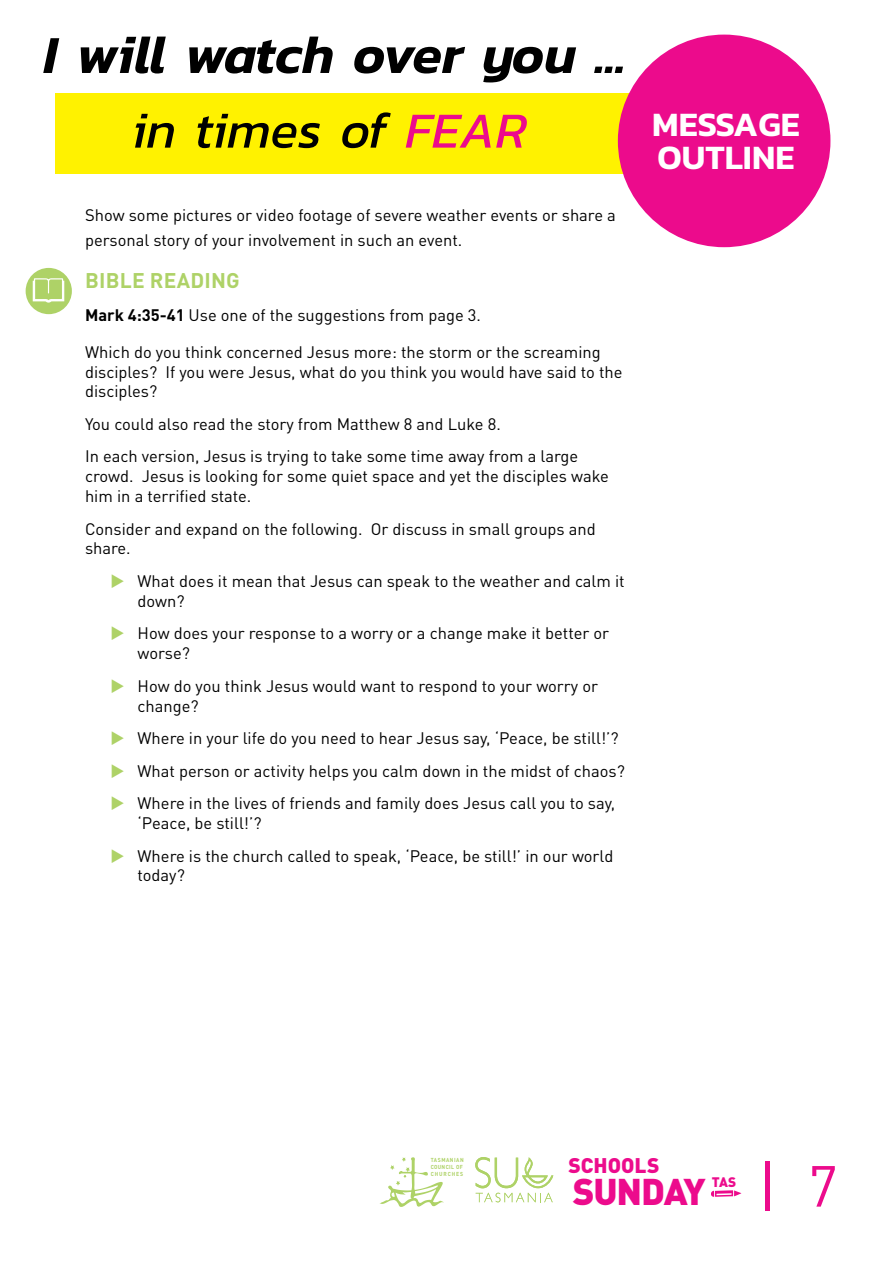
<style>
.page{position:relative;width:893px;height:1263px;background:#fff}
.page>*{position:absolute;margin:0;border:0;box-sizing:border-box;transform-origin:0 0}
.t1{font:57px "DIN Pro";color:#ec0b8c}
.t2{font:italic 600 54px "Kanit";letter-spacing:-.025em;color:#000}
.t3{font:italic 51px "Kanit";color:#000}
.t4{font:900 36.75px "DIN Pro";letter-spacing:-.03em;color:#ec0b8c}
.t5{font:600 34.5px/33px "Kanit";color:#fff}
.t6{font:700 21px "DIN Pro";letter-spacing:.01em;color:#aed267}
.t7{font:900 21px "DIN Pro";color:#ec0b8c}
.t8{font:16.5px/19.8px "DIN Pro";color:#000}
.t9{font:900 13.65px "DIN Pro";color:#ec0b8c}
.t10{font:700 5.7px/7.2px "DIN Pro";letter-spacing:.11em;color:#aed267;scale:.9 1}
.s1{color:#ec0b8c}
.s2{font-weight:700}
</style>
<div class="page">
<div style="left:55px;top:94px;width:675px;height:80px;background:#fff200"></div>
<div style="left:618px;top:35px;width:212px;height:212px;background:#ec0b8c;border-radius:50%"></div>
<hr style="left:765px;top:1161px;width:4px;height:49px;background:#ec0b8c">
<svg style="left:711px;top:1190px;width:30px;height:7px"></svg>
<svg style="left:475px;top:1157px;width:78px;height:45px"></svg>
<svg style="left:380px;top:1157px;width:63px;height:50px"></svg>
<div style="left:26px;top:268px;width:46px;height:46px;background:#aed267;border-radius:50%"></div>
<svg style="left:33px;top:278px;width:31px;height:25px"></svg>
<h2 class="t2" style="left:44px;top:14px;width:584px">I will watch over you ...</h2>
<h3 class="t3" style="left:131px;top:93px;width:397px">in times of <span class="s1">FEAR</span></h3>
<p class="t8" style="left:85px;top:202px;width:532px;line-height:25.2px">Show some pictures or video footage of severe weather events or share a personal story of your involvement in such an event.</p>
<p class="t6" style="left:85px;top:266px;width:156px">BIBLE READING</p>
<p class="t8" style="left:85px;top:304px;width:397px"><span class="s2">Mark 4:35-41</span> Use one of the suggestions from page 3.</p>
<p class="t8" style="left:85px;top:341px;width:539px">Which do you think concerned Jesus more: the storm or the screaming disciples? If you were Jesus, what do you think you would have said to the disciples?</p>
<p class="t8" style="left:85px;top:407px;width:495px;line-height:32.5px">You could also read the story from Matthew 8 and Luke 8.<br>In each version, Jesus is trying to take some time away from a large</p>
<p class="t8" style="left:85px;top:466px;width:525px">crowd. Jesus is looking for some quiet space and yet the disciples wake him in a terrified state.</p>
<p class="t8" style="left:85px;top:518px;width:512px">Consider and expand on the following. Or discuss in small groups and share.</p>
<p class="t8" style="left:138px;top:570px;width:489px">What does it mean that Jesus can speak to the weather and calm it down?</p>
<p class="t8" style="left:138px;top:623px;width:473px">How does your response to a worry or a change make it better or worse?</p>
<p class="t8" style="left:138px;top:675px;width:462px">How do you think Jesus would want to respond to your worry or change?</p>
<p class="t8" style="left:138px;top:721px;width:489px;line-height:32.5px">Where in your life do you need to hear Jesus say, ‘Peace, be still!’?<br>What person or activity helps you calm down in the midst of chaos?<br>Where in the lives of friends and family does Jesus call you to say,</p>
<p class="t8" style="left:138px;top:806px;width:477px;line-height:32.5px">‘Peace, be still!’?<br>Where is the church called to speak, ‘Peace, be still!’ in our world</p>
<p class="t8" style="left:138px;top:865px;width:49px">today?</p>
<h3 class="t5" style="left:652px;top:107px;width:149px">MESSAGE<br>OUTLINE</h3>
<p class="t10" style="left:431px;top:1156px;width:38px">TASMANIAN<br>COUNCIL OF<br>CHURCHES</p>
<p class="t7" style="left:568px;top:1151px;width:93px">SCHOOLS</p>
<h3 class="t4" style="left:573px;top:1166px;width:134px">SUNDAY</h3>
<p class="t9" style="left:712px;top:1172px;width:26px">TAS</p>
<h1 class="t1" style="left:808px;top:1147px;width:31px">7</h1>
</div>
